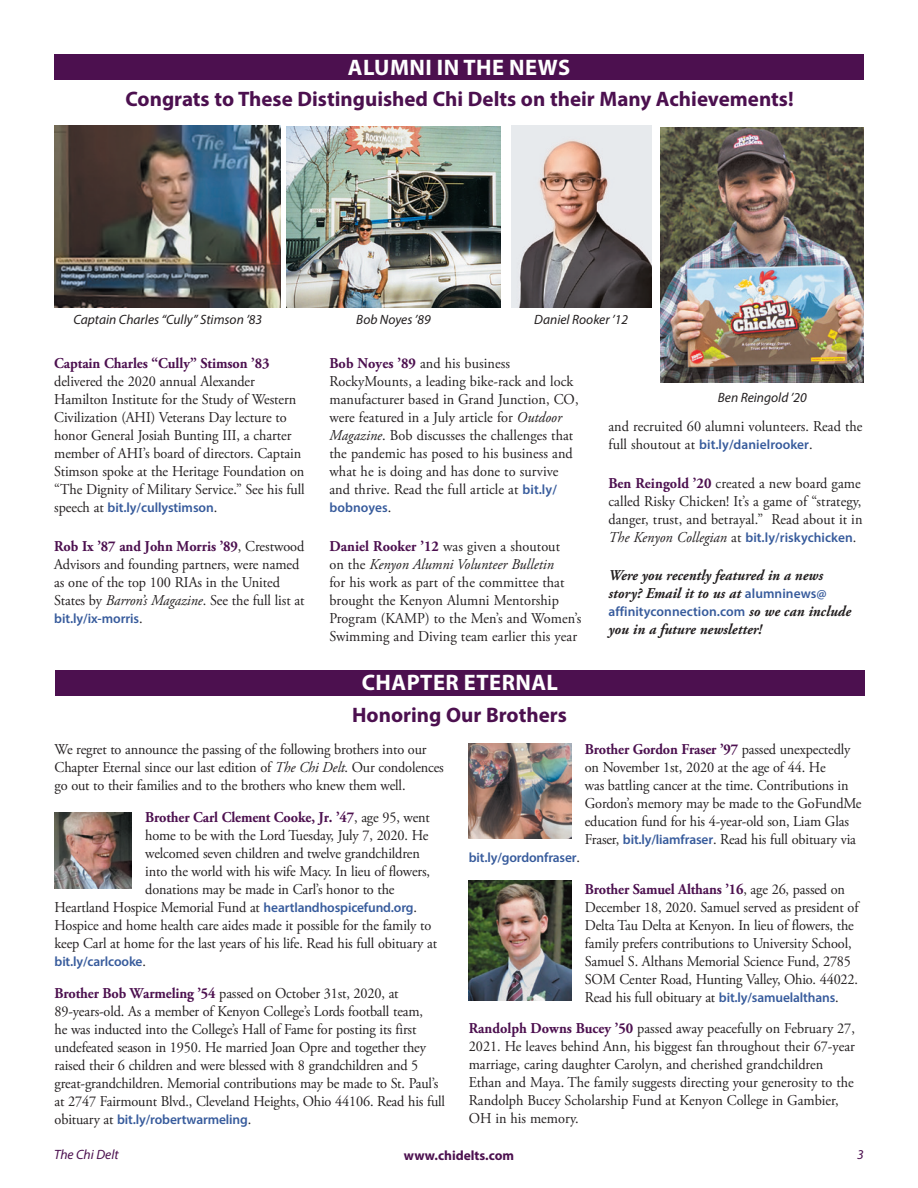
<style>
.page{position:relative;width:918px;height:1188px;background:#fff}
.page>*{position:absolute;margin:0;border:0;box-sizing:border-box;transform-origin:0 0}
.t1{font:700 22.5px "Myriad Pro";letter-spacing:.02em;color:#fff}
.t2{font:700 21px "Myriad Pro";color:#4c104f}
.t3{font:15px/18px "Adobe Garamond Pro";letter-spacing:-.01em;color:#231f20;scale:.95 1}
.t4{font:italic 700 15px/18px "Adobe Garamond Pro";letter-spacing:.005em;color:#231f20;scale:.95 1}
.t5{font:700 15px "Adobe Garamond Pro";letter-spacing:-.005em;color:#4c104f;scale:.95 1}
.t6{font:600 13.5px "Myriad Pro";letter-spacing:-.005em;color:#375b9c}
.t7{font:italic 13.5px "Myriad Pro";color:#231f20}
.t8{font:700 13.5px "Myriad Pro";color:#4c104f}
.t9{font:italic 13.5px "Myriad Pro";color:#4c104f}
.s1{font-family:"Adobe Garamond Pro";font-weight:400;font-size:15px;color:#231f20}
.s2{font-weight:700;color:#4c104f}
.s3{font-style:italic}
.s4{font-family:"Myriad Pro";font-weight:600;font-size:13.5px;color:#375b9c}
.s5{font-family:"Adobe Garamond Pro";font-weight:400;font-style:italic;font-size:15px;color:#231f20}
.s6{font-family:"Myriad Pro";font-weight:600;font-style:normal;font-size:13.5px;color:#375b9c}
.s7{font-family:"Adobe Garamond Pro";font-weight:700;font-style:italic;font-size:15px;color:#231f20}
.s8{font-weight:400;color:#231f20}
</style>
<div class="page">
<div style="left:55px;top:670px;width:810px;height:26px;background:#4c104f"></div>
<img style="left:55px;top:812px;width:77px;height:77px">
<img style="left:469px;top:744px;width:102px;height:95px">
<img style="left:469px;top:881px;width:102px;height:119px">
<div style="left:54px;top:54px;width:810px;height:26px;background:#4c104f"></div>
<img style="left:287px;top:126px;width:213px;height:181px">
<img style="left:511px;top:126px;width:140px;height:181px">
<img style="left:55px;top:126px;width:226px;height:181px">
<img style="left:661px;top:127px;width:203px;height:255px">
<h1 class="t1" style="left:348px;top:52px;width:224px">ALUMNI IN THE NEWS</h1>
<h2 class="t2" style="left:125px;top:85px;width:670px">Congrats to These Distinguished Chi Delts on their Many Achievements!</h2>
<p class="t7" style="left:73px;top:311px;width:190px">Captain Charles “Cully” Stimson ’83</p>
<p class="t7" style="left:356px;top:311px;width:76px">Bob Noyes ’89</p>
<p class="t7" style="left:534px;top:311px;width:95px">Daniel Rooker ’12</p>
<p class="t5" style="left:54px;top:355px;width:228px">Captain Charles “Cully” Stimson ’83</p>
<p class="t3" style="left:54px;top:373px;width:265px">delivered the 2020 annual Alexander Hamilton Institute for the Study of Western Civilization (AHI) Veterans Day lecture to honor General Josiah Bunting III, a charter member of AHI’s board of directors. Captain Stimson spoke at the Heritage Foundation on “The Dignity of Military Service.” See his full</p>
<p class="t6" style="left:54px;top:499px;width:165px"><span class="s1">speech at</span> bit.ly/cullystimson<span class="s1">.</span></p>
<p class="t3" style="left:54px;top:537px;width:265px"><span class="s2">Rob Ix ’87 and John Morris ’89</span>, Crestwood Advisors and founding partners, were named as one of the top 100 RIAs in the United States by <span class="s3">Barron’s Magazine</span>. See the full list at</p>
<p class="t6" style="left:54px;top:610px;width:90px">bit.ly/ix-morris<span class="s1">.</span></p>
<p class="t3" style="left:329px;top:355px;width:264px"><span class="s2">Bob Noyes ’89</span> and his business RockyMounts, a leading bike-rack and lock manufacturer based in Grand Junction, CO, were featured in a July article for <span class="s3">Outdoor Magazine</span>. Bob discusses the challenges that the pandemic has posed to his business and what he is doing and has done to survive and thrive. Read the full article at <span class="s4">bit.ly/</span></p>
<p class="t6" style="left:329px;top:499px;width:63px">bobnoyes<span class="s1">.</span></p>
<p class="t3" style="left:329px;top:537px;width:267px"><span class="s2">Daniel Rooker ’12</span> was given a shoutout<br>on the <span class="s3">Kenyon Alumni Volunteer Bulletin<br></span>for his work as part of the committee that brought the Kenyon Alumni Mentorship Program (KAMP) to the Men’s and Women’s Swimming and Diving team earlier this year</p>
<p class="t7" style="left:718px;top:389px;width:90px">Ben Reingold ’20</p>
<p class="t3" style="left:608px;top:418px;width:269px">and recruited 60 alumni volunteers. Read the</p>
<p class="t6" style="left:608px;top:436px;width:206px"><span class="s1">full shoutout at</span> bit.ly/danielrooker<span class="s1">.</span></p>
<p class="t3" style="left:608px;top:475px;width:269px;text-align:justify"><span class="s2">Ben Reingold ’20</span> created a new board game called Risky Chicken! It’s a game of “strategy, danger, trust, and betrayal.” Read about it in</p>
<p class="t6" style="left:608px;top:529px;width:249px"><span class="s5">The Kenyon Collegian</span> <span class="s1">at</span> bit.ly/riskychicken<span class="s1">.</span></p>
<p class="t4" style="left:608px;top:567px;width:231px">Were you recently featured in a news story? Email it to us at <span class="s6">alumninews@</span></p>
<p class="t6" style="left:608px;top:603px;width:244px">affinityconnection.com <span class="s7">so we can include</span></p>
<p class="t4" style="left:608px;top:621px;width:163px">you in a future newsletter!</p>
<h1 class="t1" style="left:362px;top:668px;width:198px">CHAPTER ETERNAL</h1>
<h2 class="t2" style="left:352px;top:701px;width:216px">Honoring Our Brothers</h2>
<p class="t3" style="left:55px;top:741px;width:411px">We regret to announce the passing of the following brothers into our<br>Chapter Eternal since our last edition of <span class="s3">The Chi Delt</span>. Our condolences go out to their families and to the brothers who knew them well.</p>
<p class="t5" style="left:145px;top:808px;width:301px">Brother Carl Clement Cooke, Jr. ’47<span class="s8">, age 95, went</span></p>
<p class="t3" style="left:145px;top:827px;width:300px">home to be with the Lord Tuesday, July 7, 2020. He</p>
<p class="t3" style="left:145px;top:845px;width:291px">welcomed seven children and twelve grandchildren</p>
<p class="t3" style="left:145px;top:863px;width:301px">into the world with his wife Macy. In lieu of flowers,</p>
<p class="t3" style="left:145px;top:881px;width:264px">donations may be made in Carl’s honor to the</p>
<p class="t3" style="left:55px;top:899px;width:383px">Heartland Hospice Memorial Fund at <span class="s4">heartlandhospicefund.org</span>.</p>
<p class="t3" style="left:55px;top:917px;width:398px">Hospice and home health care aides made it possible for the family to</p>
<p class="t3" style="left:55px;top:935px;width:404px">keep Carl at home for the last years of his life. Read his full obituary at</p>
<p class="t6" style="left:55px;top:953px;width:93px">bit.ly/carlcooke<span class="s1">.</span></p>
<p class="t3" style="left:55px;top:985px;width:413px"><span class="s2">Brother Bob Warmeling ’54</span> passed on October 31st, 2020, at 89-years-old. As a member of Kenyon College’s Lords football team,<br>he was inducted into the College’s Hall of Fame for posting its first undefeated season in 1950. He married Joan Opre and together they raised their 6 children and were blessed with 8 grandchildren and 5 great-grandchildren. Memorial contributions may be made to St. Paul’s at 2747 Fairmount Blvd., Cleveland Heights, Ohio 44106. Read his full</p>
<p class="t6" style="left:55px;top:1111px;width:198px"><span class="s1">obituary at</span> bit.ly/robertwarmeling<span class="s1">.</span></p>
<p class="t3" style="left:585px;top:741px;width:293px"><span class="s2">Brother Gordon Fraser ’97</span> passed unexpectedly on November 1st, 2020 at the age of 44. He<br>was battling cancer at the time. Contributions in Gordon’s memory may be made to the GoFundMe education fund for his 4-year-old son, Liam Glas Fraser, <span class="s4">bit.ly/liamfraser</span>. Read his full obituary via</p>
<p class="t6" style="left:469px;top:849px;width:113px">bit.ly/gordonfraser<span class="s1">.</span></p>
<p class="t3" style="left:585px;top:881px;width:290px"><span class="s2">Brother Samuel Althans ’16</span>, age 26, passed on December 18, 2020. Samuel served as president of Delta Tau Delta at Kenyon. In lieu of flowers, the family prefers contributions to University School, Samuel S. Althans Memorial Science Fund, 2785<br>SOM Center Road, Hunting Valley, Ohio. 44022.<br>Read his full obituary at <span class="s4">bit.ly/samuelalthans</span>.</p>
<p class="t3" style="left:469px;top:1020px;width:408px"><span class="s2">Randolph Downs Bucey ’50</span> passed away peacefully on February 27, 2021. He leaves behind Ann, his biggest fan throughout their 67-year marriage, caring daughter Carolyn, and cherished grandchildren Ethan and Maya. The family suggests directing your generosity to the Randolph Bucey Scholarship Fund at Kenyon College in Gambier, OH in his memory.</p>
<p class="t9" style="left:54px;top:1146px;width:66px">The Chi Delt</p>
<p class="t8" style="left:404px;top:1146px;width:112px">www.chidelts.com</p>
<p class="t9" style="left:857px;top:1146px;width:8px">3</p>
</div>
